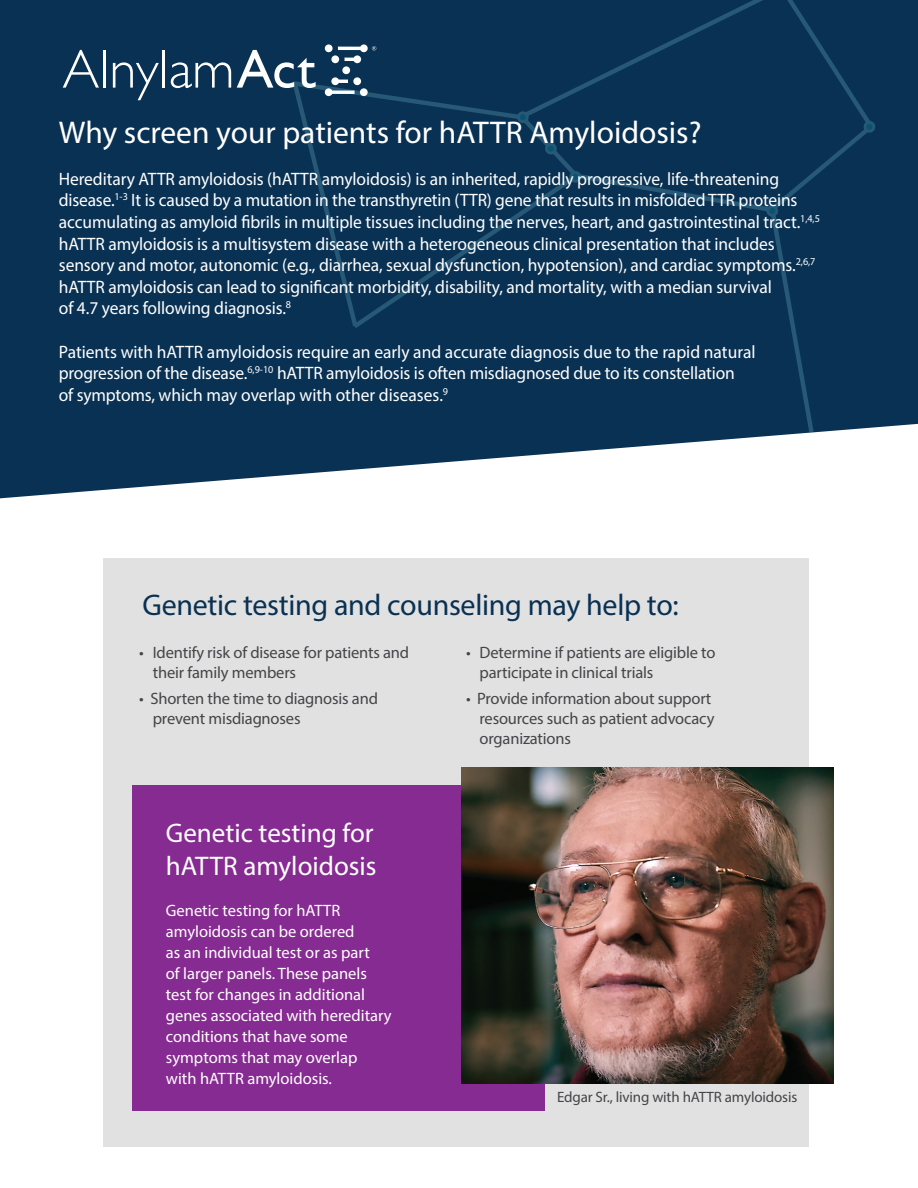
<style>
.page{position:relative;width:918px;height:1188px;background:#fff}
.page>*{position:absolute;margin:0;border:0;box-sizing:border-box;transform-origin:0 0}
.t1{font:31.5px "Myriad Pro";color:#fff}
.t2{font:30px "Myriad Pro";letter-spacing:-.01em;color:#093153}
.t3{font:27px/32.4px "Myriad Pro";color:#fff}
.t4{font:18px/21.6px "Myriad Pro";letter-spacing:-.005em;color:#fff}
.t5{font:16.5px/19.8px "Myriad Pro";letter-spacing:-.01em;color:#444548}
.t6{font:16.5px/21px "Myriad Pro";color:#fff}
.t7{font:15px "Myriad Pro";letter-spacing:-.01em;color:#444548}
</style>
<div class="page">
<div style="left:104px;top:558px;width:705px;height:589px;background:#e2e1e1"></div>
<div style="left:133px;top:786px;width:412px;height:325px;background:#862b91"></div>
<img style="left:462px;top:768px;width:371px;height:315px">
<svg style="left:0;top:0;width:918px;height:498px;fill:#093153"></svg>
<svg style="left:63px;top:50px;width:36px;height:38px"></svg>
<hr style="left:103px;top:50px;width:3px;height:38px;background:#fff">
<svg style="left:113px;top:62px;width:46px;height:38px;background:#345571"></svg>
<hr style="left:162px;top:50px;width:3px;height:38px;background:#fff">
<svg style="left:171px;top:62px;width:60px;height:26px"></svg>
<div style="left:237px;top:0;width:641px;height:434px;background:#093153"></div>
<h1 class="t1" style="left:59px;top:113px;width:644px">Why screen your patients for hATTR Amyloidosis?</h1>
<p class="t4" style="left:59px;top:168px;width:763px">Hereditary ATTR amyloidosis (hATTR amyloidosis) is an inherited, rapidly progressive, life-threatening disease.<sup>1-3</sup> It is caused by a mutation in the transthyretin (TTR) gene that results in misfolded TTR proteins accumulating as amyloid fibrils in multiple tissues including the nerves, heart, and gastrointestinal tract.<sup>1,4,5 </sup>hATTR amyloidosis is a multisystem disease with a heterogeneous clinical presentation that includes sensory and motor, autonomic (e.g., diarrhea, sexual dysfunction, hypotension), and cardiac symptoms.<sup>2,6,7 </sup>hATTR amyloidosis can lead to significant morbidity, disability, and mortality, with a median survival<br>of 4.7 years following diagnosis.<sup>8</sup></p>
<p class="t4" style="left:59px;top:341px;width:698px">Patients with hATTR amyloidosis require an early and accurate diagnosis due to the rapid natural progression of the disease.<sup>6,9-10</sup> hATTR amyloidosis is often misdiagnosed due to its constellation<br>of symptoms, which may overlap with other diseases.<sup>9</sup></p>
<h2 class="t2" style="left:143px;top:586px;width:538px">Genetic testing and counseling may help to:</h2>
<p class="t5" style="left:153px;top:642px;width:258px;text-indent:-13px">• Identify risk of disease for patients and their family members</p>
<p class="t5" style="left:153px;top:689px;width:227px;text-indent:-13px">• Shorten the time to diagnosis and prevent misdiagnoses</p>
<h3 class="t3" style="left:166px;top:816px;width:212px">Genetic testing for hATTR amyloidosis</h3>
<p class="t6" style="left:166px;top:899px;width:227px">Genetic testing for hATTR amyloidosis can be ordered<br>as an individual test or as part<br>of larger panels. These panels test for changes in additional genes associated with hereditary conditions that have some symptoms that may overlap with hATTR amyloidosis.</p>
<p class="t5" style="left:480px;top:642px;width:238px;text-indent:-13px">• Determine if patients are eligible to participate in clinical trials</p>
<p class="t5" style="left:480px;top:689px;width:237px;text-indent:-13px">• Provide information about support resources such as patient advocacy organizations</p>
<p class="t7" style="left:557px;top:1087px;width:242px">Edgar Sr., living with hATTR amyloidosis</p>
</div>
